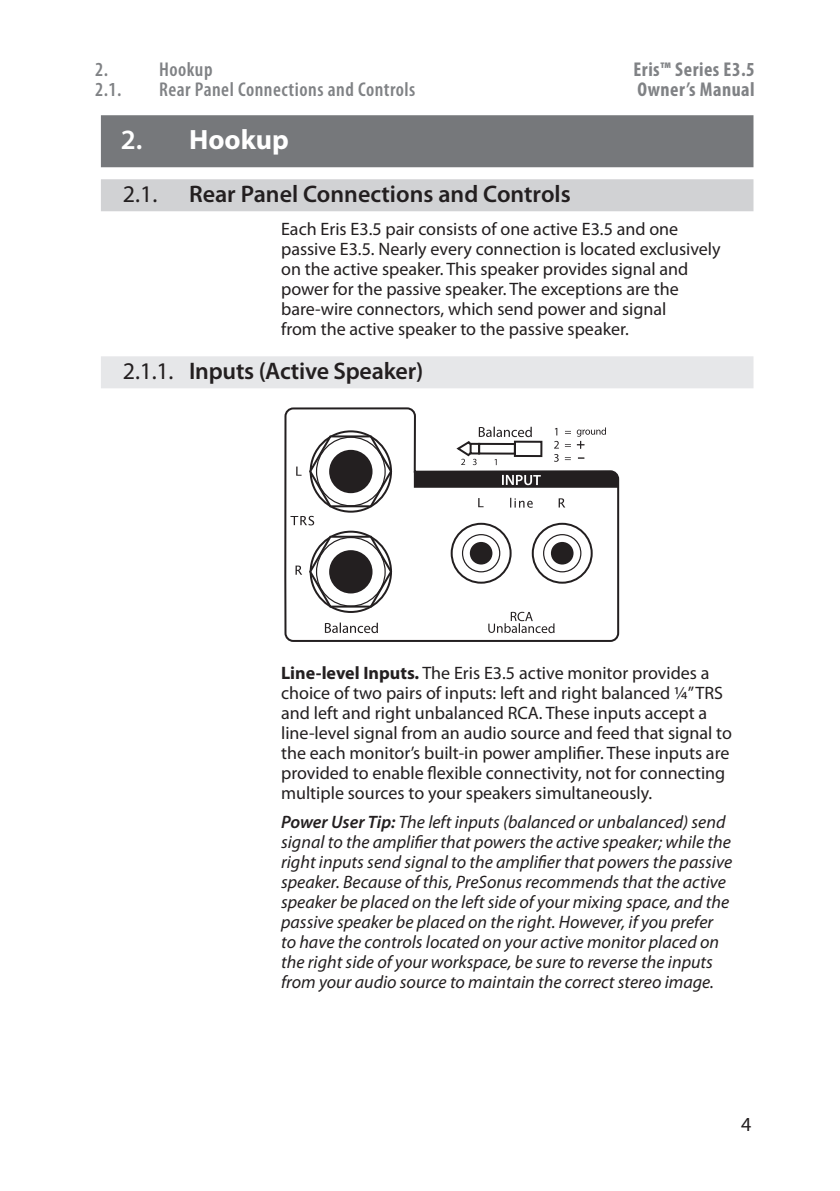
<style>
.page{position:relative;width:840px;height:1191px;background:#fff}
.page>*{position:absolute;margin:0;border:0;box-sizing:border-box;transform-origin:0 0}
.N_0_Chapter_Head{font:700 28px "Myriad Pro";color:#fff}
._0_N_Section_Head{font:600 24px "Myriad Pro";color:#231f20}
._0_N_M_Subsection_He{font:600 24px "Myriad Pro";letter-spacing:-.01em;color:#231f20}
._0_N_Section_Head-2{font:24px "Myriad Pro";color:#231f20}
.t1{font:600 condensed 20px "Myriad Pro";letter-spacing:.025em;color:#808285}
.t2{font:700 condensed 20px/20px "Myriad Pro";letter-spacing:.025em;color:#808285}
.t3{font:20px "Myriad Pro";color:#231f20}
.Body{font:18px/20px "Myriad Pro";color:#231f20}
.PowerTip_Note_Italic{font:italic 18px/20px "Myriad Pro";color:#231f20}
.s1{font-weight:600}
.s2{font-weight:400}
.s3{font-weight:700}
</style>
<div class="page">
<div style="left:101px;top:115px;width:652px;height:52px;background:#76787b"></div>
<div style="left:101px;top:179px;width:652px;height:32px;background:#d1d2d4"></div>
<div style="left:101px;top:356px;width:652px;height:32px;background:#e6e7e9"></div>
<svg style="left:284px;top:407px;width:335px;height:235px"></svg>
<svg style="left:290px;top:516px;width:24px;height:9px"></svg>
<svg style="left:488px;top:612px;width:66px;height:21px"></svg>
<svg style="left:558px;top:498px;width:7px;height:9px"></svg>
<svg style="left:478px;top:498px;width:5px;height:9px"></svg>
<svg style="left:510px;top:498px;width:22px;height:10px"></svg>
<svg style="left:413px;top:471px;width:205px;height:17px;background:#312e2f"></svg>
<svg style="left:325px;top:622px;width:53px;height:11px"></svg>
<svg style="left:307px;top:434px;width:86px;height:74px"></svg>
<div style="left:329px;top:450px;width:43px;height:43px;background:#231f20;border-radius:50%"></div>
<div style="left:316px;top:436px;width:69px;height:70px;border:1px solid #231f20;border-radius:50%"></div>
<svg style="left:295px;top:535px;width:98px;height:73px"></svg>
<div style="left:329px;top:550px;width:43px;height:43px;background:#231f20;border-radius:50%"></div>
<div style="left:316px;top:537px;width:69px;height:69px;border:1px solid #231f20;border-radius:50%"></div>
<p class="t1" style="left:95px;top:58px;width:14px">2.</p>
<p class="t1" style="left:159px;top:58px;width:55px">Hookup</p>
<p class="t1" style="left:95px;top:78px;width:28px">2.1.</p>
<p class="t1" style="left:159px;top:78px;width:257px">Rear Panel Connections and Controls</p>
<p class="t2" style="left:633px;top:59px;width:123px">Eris™ Series E3.5<br>Owner’s Manual</p>
<p class="N_0_Chapter_Head" style="left:121px;top:124px;width:169px"><span class="s1">2.</span> Hookup</p>
<p class="_0_N_Section_Head-2" style="left:123px;top:181px;width:36px">2.1.</p>
<p class="_0_N_Section_Head" style="left:189px;top:181px;width:383px">Rear Panel Connections and Controls</p>
<p class="Body" style="left:281px;top:220px;width:441px">Each Eris E3.5 pair consists of one active E3.5 and one passive E3.5. Nearly every connection is located exclusively on the active speaker. This speaker provides signal and power for the passive speaker. The exceptions are the bare-wire connectors, which send power and signal<br>from the active speaker to the passive speaker.</p>
<p class="_0_N_M_Subsection_He" style="left:123px;top:358px;width:302px"><span class="s2">2.1.1.</span> Inputs (Active Speaker)</p>
<p class="Body" style="left:281px;top:663px;width:452px"><span class="s3">Line-level Inputs.</span> The Eris E3.5 active monitor provides a choice of two pairs of inputs: left and right balanced ¼” TRS and left and right unbalanced RCA. These inputs accept a line-level signal from an audio source and feed that signal to the each monitor’s built-in power amplifier. These inputs are provided to enable flexible connectivity, not for connecting multiple sources to your speakers simultaneously.</p>
<p class="PowerTip_Note_Italic" style="left:281px;top:812px;width:452px"><span class="s1">Power User Tip:</span> The left inputs (balanced or unbalanced) send signal to the amplifier that powers the active speaker; while the right inputs send signal to the amplifier that powers the passive speaker. Because of this, PreSonus recommends that the active speaker be placed on the left side of your mixing space, and the passive speaker be placed on the right. However, if you prefer to have the controls located on your active monitor placed on the right side of your workspace, be sure to reverse the inputs from your audio source to maintain the correct stereo image.</p>
<p class="t3" style="left:740px;top:1113px;width:12px">4</p>
</div>
